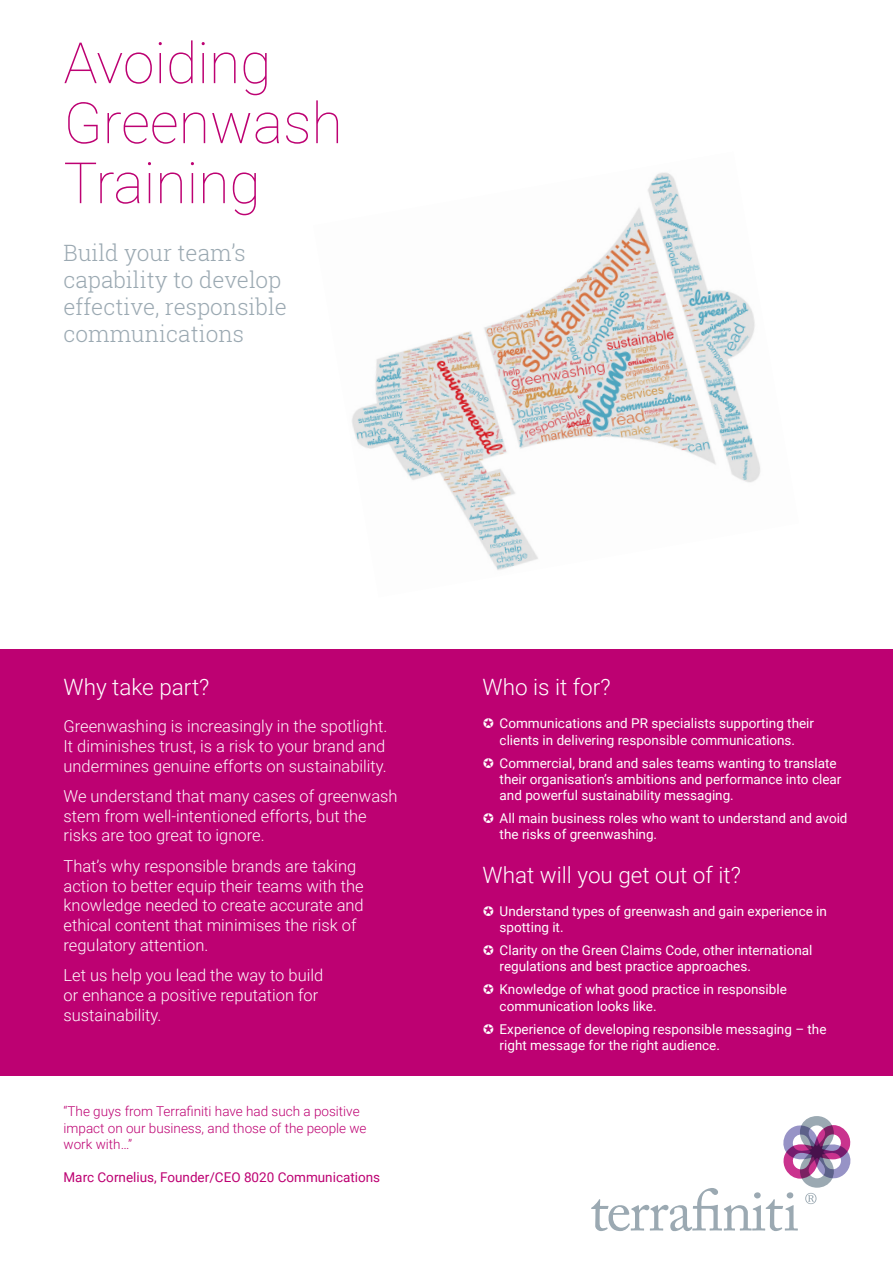
<style>
.page{position:relative;width:893px;height:1263px;background:#fff}
.page>*{position:absolute;margin:0;border:0;box-sizing:border-box;transform-origin:0 0}
.Terra_Heading_1{font:100 57px/60px "Roboto";color:#bd0172}
.Terra_Introduction{font:300 22.5px/27px "Roboto Slab";color:#9ba9b2}
.Terra_Heading_2{font:300 22.5px "Roboto";color:#fff}
.Terra_Text{font:300 16.5px/19.8px "Roboto";color:#fefafc}
.t1{font:13.5px/16.2px "Roboto";color:#fff}
.Testimonial_body{font:300 13.5px/16.5px "Roboto";color:#bd0172}
.Testimonial_body-2{font:13.5px "Roboto";color:#bd0172}
</style>
<div class="page">
<img style="left:352px;top:172px;width:409px;height:398px">
<div style="left:0;top:649px;width:893px;height:427px;background:#bd0172"></div>
<svg style="left:591px;top:1116px;width:259px;height:115px"></svg>
<p class="Terra_Heading_1" style="left:64px;top:31px;width:281px">Avoiding<br>Greenwash<br>Training</p>
<p class="Terra_Introduction" style="left:63px;top:239px;width:225px">Build your team’s capability to develop effective, responsible communications</p>
<p class="Terra_Heading_2" style="left:64px;top:671px;width:147px">Why take part?</p>
<p class="Terra_Text" style="left:64px;top:715px;width:325px">Greenwashing is increasingly in the spotlight.<br>It diminishes trust, is a risk to your brand and undermines genuine efforts on sustainability.</p>
<p class="Terra_Text" style="left:64px;top:785px;width:336px">We understand that many cases of greenwash stem from well-intentioned efforts, but the risks are too great to ignore.</p>
<p class="Terra_Text" style="left:64px;top:855px;width:302px">That’s why responsible brands are taking action to better equip their teams with the knowledge needed to create accurate and ethical content that minimises the risk of regulatory attention.</p>
<p class="Terra_Text" style="left:64px;top:965px;width:261px">Let us help you lead the way to build or enhance a positive reputation for sustainability.</p>
<p class="Testimonial_body" style="left:64px;top:1103px;width:305px">“The guys from Terrafiniti have had such a positive impact on our business, and those of the people we work with…”</p>
<p class="Testimonial_body-2" style="left:64px;top:1168px;width:318px">Marc Cornelius, Founder/CEO 8020 Communications</p>
<p class="Terra_Heading_2" style="left:483px;top:671px;width:130px">Who is it for?</p>
<p class="t1" style="left:500px;top:715px;width:316px">Communications and PR specialists supporting their clients in delivering responsible communications.</p>
<p class="t1" style="left:500px;top:754px;width:343px">Commercial, brand and sales teams wanting to translate their organisation’s ambitions and performance into clear and powerful sustainability messaging.</p>
<p class="t1" style="left:500px;top:809px;width:349px">All main business roles who want to understand and avoid the risks of greenwashing.</p>
<p class="Terra_Heading_2" style="left:483px;top:859px;width:260px">What will you get out of it?</p>
<p class="t1" style="left:500px;top:902px;width:329px">Understand types of greenwash and gain experience in spotting it.</p>
<p class="t1" style="left:500px;top:942px;width:314px">Clarity on the Green Claims Code, other international regulations and best practice approaches.</p>
<p class="t1" style="left:500px;top:981px;width:289px">Knowledge of what good practice in responsible communication looks like.</p>
<p class="t1" style="left:500px;top:1020px;width:328px">Experience of developing responsible messaging – the right message for the right audience.</p>
</div>
